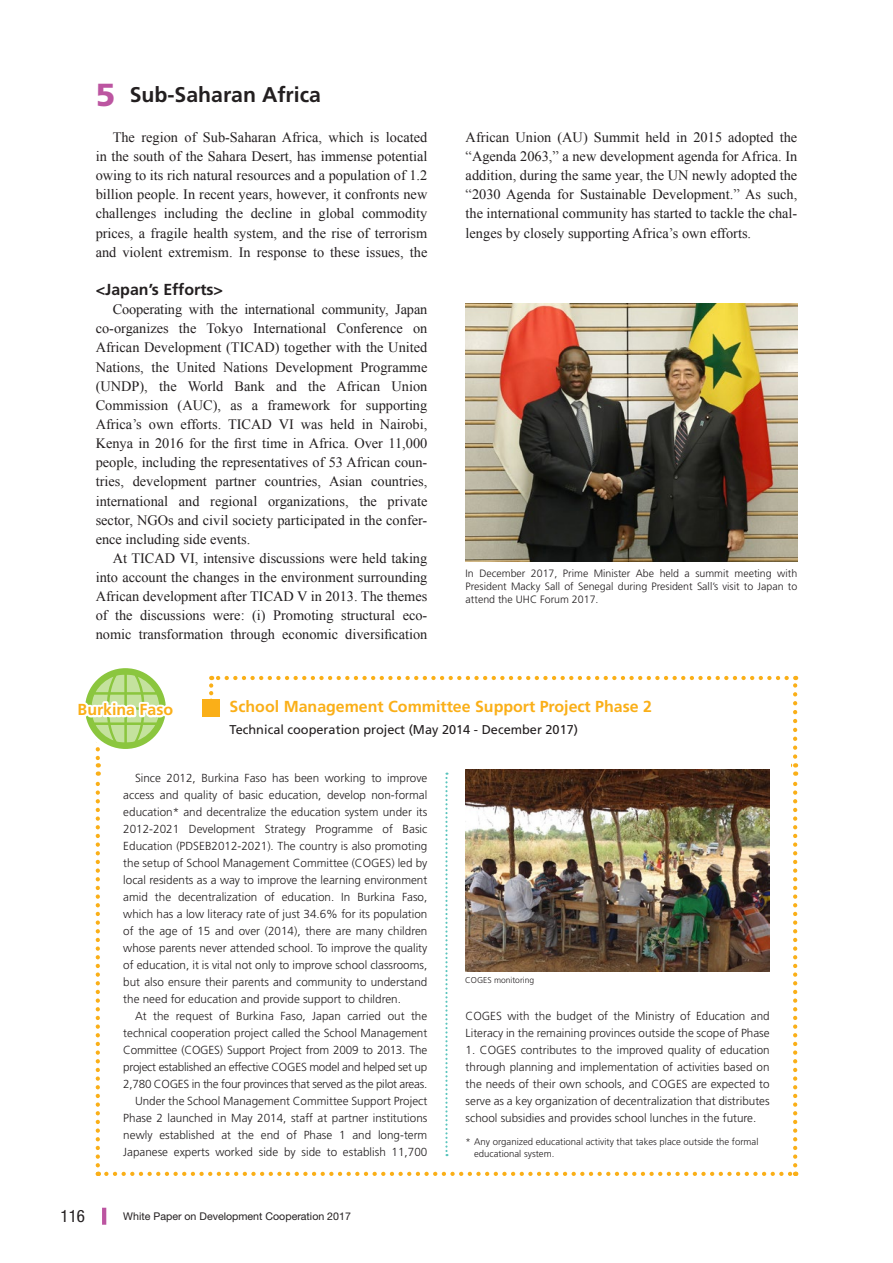
<style>
.page{position:relative;width:893px;height:1263px;background:#fff}
.page>*{position:absolute;margin:0;border:0;box-sizing:border-box;transform-origin:0 0}
.t1{font:700 21.3px "Frutiger LT Std";color:#231f20}
.t2{font:condensed 16.95px "Helvetica Neue LT Std";color:#231f20}
.t3{font:700 15.9px "Frutiger LT Std";color:#faaf18}
.t4{font:700 15.9px "Frutiger LT Std";color:#231f20}
.t5{font:14.4px/19.2px "Times New Roman";color:#231f20;text-align:justify}
.t6{font:12.75px "Frutiger LT Std";color:#231f20}
.t7{font:300 11.7px/17px "Frutiger LT Std";color:#231f20;text-align:justify}
.t8{font:300 10.65px/12.8px "Frutiger LT Std";color:#231f20;text-align:justify}
.t9{font:10.65px "Helvetica Neue LT Std";color:#231f20}
.t10{font:300 9.6px/11.7px "Frutiger LT Std";color:#231f20}
.t11{font:300 8.55px "Frutiger LT Std";color:#231f20}
.s1{font-weight:900;font-size:31.95px;color:#bc55a1}
</style>
<div class="page">
<svg style="left:96px;top:1165px;width:4px;height:9px"></svg>
<svg style="left:793px;top:1165px;width:4px;height:9px"></svg>
<svg style="left:106px;top:1172px;width:690px;height:4px"></svg>
<svg style="left:83px;top:666px;width:85px;height:85px"></svg>
<svg style="left:83px;top:674px;width:714px;height:491px"></svg>
<img style="left:466px;top:303px;width:331px;height:259px">
<hr style="left:102px;top:1208px;width:4px;height:17px;background:#bc55a1">
<h1 class="t1" style="left:96px;top:82px;width:227px"><span class="s1">5</span> Sub-Saharan Africa</h1>
<p class="t5" style="left:96px;top:127px;width:333px;text-indent:17px">The region of Sub-Saharan Africa, which is located in the south of the Sahara Desert, has immense potential owing to its rich natural resources and a population of 1.2 billion people. In recent years, however, it confronts new challenges including the decline in global commodity prices, a fragile health system, and the rise of terrorism and violent extremism. In response to these issues, the</p>
<p class="t5" style="left:466px;top:127px;width:333px">African Union (AU) Summit held in 2015 adopted the “Agenda 2063,” a new development agenda for Africa. In addition, during the same year, the UN newly adopted the “2030 Agenda for Sustainable Development.” As such, the international community has started to tackle the chal&shy;lenges by closely supporting Africa’s own efforts.</p>
<h3 class="t4" style="left:96px;top:280px;width:129px">&lt;Japan’s Efforts&gt;</h3>
<p class="t5" style="left:96px;top:299px;width:333px;text-indent:17px">Cooperating with the international community, Japan co-organizes the Tokyo International Conference on African Development (TICAD) together with the United Nations, the United Nations Development Programme (UNDP), the World Bank and the African Union Commission (AUC), as a framework for supporting Africa’s own efforts. TICAD VI was held in Nairobi, Kenya in 2016 for the first time in Africa. Over 11,000 people, including the representatives of 53 African coun&shy;tries, development partner countries, Asian countries, international and regional organizations, the private sector, NGOs and civil society participated in the confer&shy;ence including side events.</p>
<p class="t5" style="left:96px;top:548px;width:333px;text-indent:17px">At TICAD VI, intensive discussions were held taking into account the changes in the environment surrounding African development after TICAD V in 2013. The themes of the discussions were: (i) Promoting structural eco&shy;nomic transformation through economic diversification</p>
<p class="t8" style="left:466px;top:567px;width:333px">In December 2017, Prime Minister Abe held a summit meeting with President Macky Sall of Senegal during President Sall’s visit to Japan to attend the UHC Forum 2017.</p>
<h3 class="t3" style="left:78px;top:700px;width:97px">Burkina Faso</h3>
<h3 class="t3" style="left:230px;top:697px;width:424px">School Management Committee Support Project Phase 2</h3>
<p class="t6" style="left:230px;top:722px;width:350px">Technical cooperation project (May 2014 - December 2017)</p>
<p class="t7" style="left:123px;top:769px;width:306px;text-indent:12px">Since 2012, Burkina Faso has been working to improve access and quality of basic education, develop non-formal education* and decentralize the education system under its 2012-2021 Development Strategy Programme of Basic Education (PDSEB2012-2021). The country is also promoting the setup of School Management Committee (COGES) led by local residents as a way to improve the learning environment amid the decentralization of education. In Burkina Faso, which has a low literacy rate of just 34.6% for its population of the age of 15 and over (2014), there are many children whose parents never attended school. To improve the quality of education, it is vital not only to improve school classrooms, but also ensure their parents and community to understand the need for education and provide support to children.</p>
<p class="t7" style="left:123px;top:1008px;width:306px;text-align:right">At the request of Burkina Faso, Japan carried out the technical cooperation project called the School Management Committee (COGES) Support Project from 2009 to 2013. The project established an effective COGES model and helped set up 2,780 COGES in the four provinces that served as the pilot areas.<br>Under the School Management Committee Support Project Phase 2 launched in May 2014, staff at partner institutions newly established at the end of Phase 1 and long-term Japanese experts worked side by side to establish 11,700</p>
<p class="t7" style="left:466px;top:1007px;width:306px">COGES with the budget of the Ministry of Education and<br>Literacy in the remaining provinces outside the scope of Phase</p>
<p class="t11" style="left:465px;top:975px;width:70px">COGES monitoring</p>
<p class="t7" style="left:466px;top:1041px;width:306px">1. COGES contributes to the improved quality of education through planning and implementation of activities based on the needs of their own schools, and COGES are expected to serve as a key organization of decentralization that distributes school subsidies and provides school lunches in the future.</p>
<p class="t10" style="left:474px;top:1136px;width:286px;text-indent:-9px">* Any organized educational activity that takes place outside the formal educational system.</p>
<h2 class="t2" style="left:61px;top:1206px;width:26px">116</h2>
<p class="t9" style="left:123px;top:1209px;width:229px">White Paper on Development Cooperation 2017</p>
</div>
